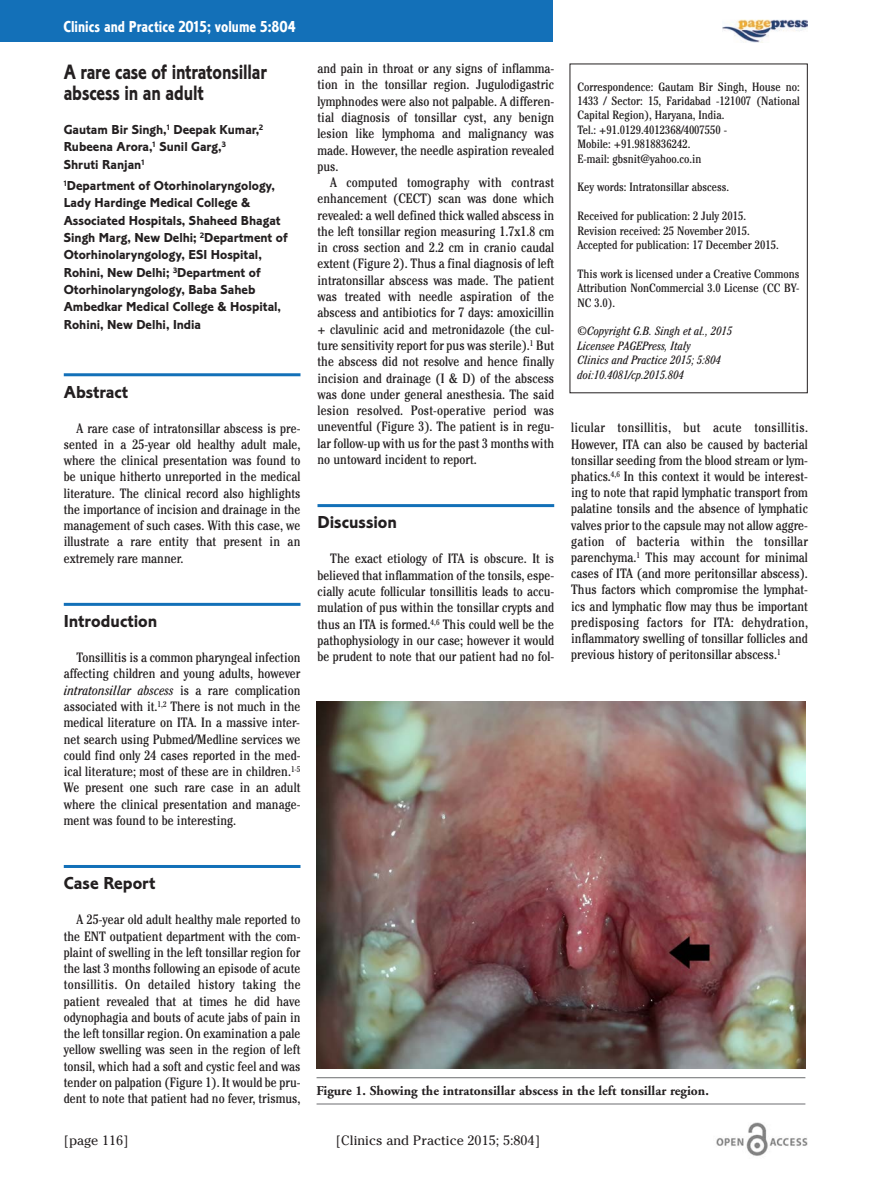
<style>
.page{position:relative;width:893px;height:1191px;background:#fff}
.page>*{position:absolute;margin:0;border:0;box-sizing:border-box;transform-origin:0 0}
.t1{font:21.6px/21px "Corinthian Bold Plain";letter-spacing:-.005em;color:#231f20;scale:.83 1}
.t2{font:18px "Corinthian Bold Plain";color:#231f20}
.t3{font:16.5px "Corinthian Bold Condensed Plain";color:#fff}
.t4{font:condensed 13.5px/16.2px "Cheltenham";color:#231f20;text-align:justify}
.t5{font:13.5px/17.2px "Corinthian Bold Plain";color:#231f20}
.t6{font:700 13.5px "Adobe Garamond";color:#231f20}
.t7{font:13.5px "Cheltenham";color:#231f20}
.t8{font:condensed 12px/14.4px "Cheltenham";color:#231f20}
.t9{font:italic condensed 12px/14.4px "Cheltenham";color:#231f20}
.s1{font-style:italic}
</style>
<div class="page">
<hr style="left:64px;top:373px;width:236px;height:3px;background:#1370b8">
<hr style="left:64px;top:603px;width:236px;height:3px;background:#1370b8">
<hr style="left:64px;top:865px;width:236px;height:3px;background:#1370b8">
<hr style="left:317px;top:504px;width:237px;height:3px;background:#1370b8">
<div style="left:0;top:0;width:553px;height:42px;background:#1370b8"></div>
<img style="left:716px;top:1123px;width:92px;height:33px">
<img style="left:723px;top:19px;width:84px;height:24px">
<img style="left:317px;top:701px;width:488px;height:367px">
<hr style="left:317px;top:1077px;width:488px;height:1px;background:#6c6d70">
<hr style="left:317px;top:1103px;width:488px;height:1px;background:#6c6d70">
<p class="t3" style="left:63px;top:21px;width:234px">Clinics and Practice 2015; volume 5:804</p>
<h1 class="t1" style="left:64px;top:63px;width:247px">A rare case of intratonsillar abscess in an adult</h1>
<p class="t5" style="left:64px;top:122px;width:201px">Gautam Bir Singh,<sup>1</sup> Deepak Kumar,<sup>2<br></sup>Rubeena Arora,<sup>1</sup> Sunil Garg,<sup>3<br></sup>Shruti Ranjan<sup>1</sup></p>
<p class="t5" style="left:64px;top:178px;width:225px"><sup>1</sup>Department of Otorhinolaryngology, Lady Hardinge Medical College &amp; Associated Hospitals, Shaheed Bhagat Singh Marg, New Delhi; <sup>2</sup>Department of Otorhinolaryngology, ESI Hospital, Rohini, New Delhi; <sup>3</sup>Department of Otorhinolaryngology, Baba Saheb Ambedkar Medical College &amp; Hospital, Rohini, New Delhi, India</p>
<h2 class="t2" style="left:64px;top:385px;width:66px">Abstract</h2>
<p class="t4" style="left:64px;top:421px;width:238px;text-indent:13px">A rare case of intratonsillar abscess is pre&shy;sented in a 25-year old healthy adult male, where the clinical presentation was found to be unique hitherto unreported in the medical literature. The clinical record also highlights the importance of incision and drainage in the management of such cases. With this case, we illustrate a rare entity that present in an extremely rare manner.</p>
<h2 class="t2" style="left:64px;top:615px;width:95px">Introduction</h2>
<p class="t4" style="left:64px;top:650px;width:238px;text-indent:13px">Tonsillitis is a common pharyngeal infection affecting children and young adults, however <span class="s1">intratonsillar abscess</span> is a rare complication associated with it.<sup>1,2</sup> There is not much in the medical literature on ITA. In a massive inter&shy;net search using Pubmed/Medline services we could find only 24 cases reported in the med&shy;ical literature; most of these are in children.<sup>1-5<br></sup>We present one such rare case in an adult where the clinical presentation and manage&shy;ment was found to be interesting.</p>
<p class="t4" style="left:317px;top:62px;width:238px">and pain in throat or any signs of inflamma&shy;tion in the tonsillar region. Jugulodigastric lymphnodes were also not palpable. A differen&shy;tial diagnosis of tonsillar cyst, any benign lesion like lymphoma and malignancy was made. However, the needle aspiration revealed pus.</p>
<p class="t4" style="left:317px;top:176px;width:238px;text-indent:13px">A computed tomography with contrast enhancement (CECT) scan was done which revealed: a well defined thick walled abscess in the left tonsillar region measuring 1.7x1.8 cm in cross section and 2.2 cm in cranio caudal extent (Figure 2). Thus a final diagnosis of left intratonsillar abscess was made. The patient was treated with needle aspiration of the abscess and antibiotics for 7 days: amoxicillin + clavulinic acid and metronidazole (the cul&shy;ture sensitivity report for pus was sterile).<sup>1</sup> But the abscess did not resolve and hence finally incision and drainage (I &amp; D) of the abscess was done under general anesthesia. The said lesion resolved. Post-operative period was uneventful (Figure 3). The patient is in regu&shy;lar follow-up with us for the past 3 months with no untoward incident to report.</p>
<h2 class="t2" style="left:317px;top:516px;width:81px">Discussion</h2>
<p class="t4" style="left:317px;top:552px;width:238px;text-indent:13px">The exact etiology of ITA is obscure. It is believed that inflammation of the tonsils, espe&shy;cially acute follicular tonsillitis leads to accu&shy;mulation of pus within the tonsillar crypts and thus an ITA is formed.<sup>4,6</sup> This could well be the pathophysiology in our case; however it would be prudent to note that our patient had no fol-</p>
<p class="t8" style="left:578px;top:80px;width:224px">Correspondence: Gautam Bir Singh, House no:<br>1433 / Sector: 15, Faridabad -121007 (National Capital Region), Haryana, India.<br>Tel.: +91.0129.4012368/4007550 -<br>Mobile: +91.9818836242.<br>E-mail: gbsnit@yahoo.co.in</p>
<p class="t8" style="left:578px;top:181px;width:153px">Key words: Intratonsillar abscess.</p>
<p class="t8" style="left:578px;top:210px;width:203px">Received for publication: 2 July 2015.<br>Revision received: 25 November 2015.<br>Accepted for publication: 17 December 2015.</p>
<p class="t8" style="left:578px;top:267px;width:224px;text-align:justify">This work is licensed under a Creative Commons Attribution NonCommercial 3.0 License (CC BY-NC 3.0).</p>
<p class="t9" style="left:578px;top:325px;width:156px">©Copyright G.B. Singh et al., 2015<br>Licensee PAGEPress, Italy<br>Clinics and Practice 2015; 5:804 doi:10.4081/cp.2015.804</p>
<p class="t4" style="left:571px;top:421px;width:238px">licular tonsillitis, but acute tonsillitis.<br>However, ITA can also be caused by bacterial tonsillar seeding from the blood stream or lym&shy;phatics.<sup>4,6</sup> In this context it would be interest&shy;ing to note that rapid lymphatic transport from palatine tonsils and the absence of lymphatic valves prior to the capsule may not allow aggre&shy;gation of bacteria within the tonsillar parenchyma.<sup>1</sup> This may account for minimal cases of ITA (and more peritonsillar abscess).<br>Thus factors which compromise the lymphat&shy;ics and lymphatic flow may thus be important predisposing factors for ITA: dehydration, inflammatory swelling of tonsillar follicles and previous history of peritonsillar abscess.<sup>1</sup></p>
<h2 class="t2" style="left:64px;top:877px;width:93px">Case Report</h2>
<p class="t4" style="left:64px;top:913px;width:238px;text-indent:13px">A 25-year old adult healthy male reported to the ENT outpatient department with the com&shy;plaint of swelling in the left tonsillar region for the last 3 months following an episode of acute tonsillitis. On detailed history taking the patient revealed that at times he did have odynophagia and bouts of acute jabs of pain in the left tonsillar region. On examination a pale yellow swelling was seen in the region of left tonsil, which had a soft and cystic feel and was tender on palpation (Figure 1). It would be pru&shy;dent to note that patient had no fever, trismus,</p>
<p class="t6" style="left:317px;top:1085px;width:394px">Figure 1. Showing the intratonsillar abscess in the left tonsillar region.</p>
<p class="t7" style="left:64px;top:1132px;width:66px">[page 116]</p>
<p class="t7" style="left:336px;top:1132px;width:206px">[Clinics and Practice 2015; 5:804]</p>
</div>
